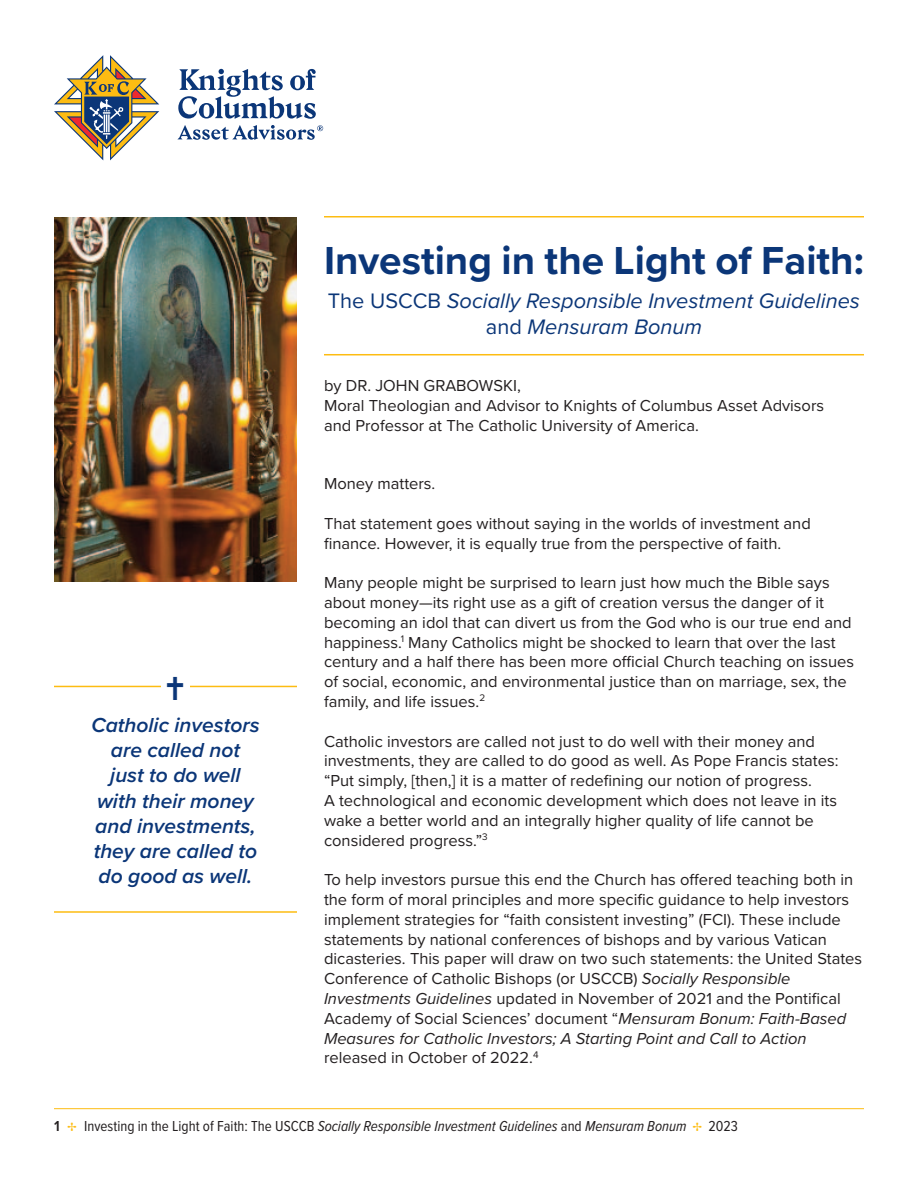
<style>
.page{position:relative;width:918px;height:1188px;background:#fff}
.page>*{position:absolute;margin:0;border:0;box-sizing:border-box;transform-origin:0 0}
.t1{font:700 40.5px "Proxima Nova";color:#0b3678}
.t2{font:36px "Menlo";color:#0b3678}
.t3{font:italic 21.75px "Proxima Nova";color:#0b3678}
.t4{font:italic 600 21px/25.2px "Proxima Nova";color:#0b3678;text-align:center}
.t5{font:16.5px/19.8px "Proxima Nova";color:#231f20}
.t6{font:italic 15px "Proxima Nova Cond";color:#231f20}
.s1{font-style:normal}
.s2{font-style:italic}
.s3{font-family:"Proxima Nova";font-weight:600;font-style:normal}
.s4{font-family:"Menlo";font-style:normal;color:#fdbc12}
</style>
<div class="page">
<hr style="left:54px;top:1108px;width:810px;height:1px;background:#fdbc12">
<svg style="left:54px;top:55px;width:105px;height:105px"></svg>
<svg style="left:177px;top:125px;width:146px;height:15px"></svg>
<svg style="left:178px;top:69px;width:138px;height:50px"></svg>
<hr style="left:324px;top:354px;width:540px;height:1px;background:#fdbc12">
<hr style="left:324px;top:216px;width:540px;height:2px;background:#fdbc12">
<img style="left:54px;top:217px;width:243px;height:364px">
<hr style="left:54px;top:686px;width:243px;height:1px;background:#fdbc12">
<hr style="left:54px;top:911px;width:243px;height:2px;background:#fdbc12">
<div style="left:161px;top:671px;width:29px;height:40px;background:#fff"></div>
<p class="t1" style="left:324px;top:236px;width:541px">Investing in the Light of Faith:</p>
<p class="t3" style="left:328px;top:293px;width:534px"><span class="s1">The USCCB</span> Socially Responsible Investment Guidelines</p>
<p class="t3" style="left:486px;top:319px;width:218px"><span class="s1">and</span> Mensuram Bonum</p>
<p class="t2" style="left:165px;top:667px;width:23px">✝</p>
<p class="t4" style="left:91px;top:714px;width:170px">Catholic investors are called not<br>just to do well with their money and investments, they are called to do good as well.</p>
<p class="t5" style="left:324px;top:377px;width:502px">by DR. JOHN GRABOWSKI,<br>Moral Theologian and Advisor to Knights of Columbus Asset Advisors and Professor at The Catholic University of America.</p>
<p class="t5" style="left:324px;top:475px;width:113px">Money matters.</p>
<p class="t5" style="left:324px;top:515px;width:488px">That statement goes without saying in the worlds of investment and finance. However, it is equally true from the perspective of faith.</p>
<p class="t5" style="left:324px;top:574px;width:532px">Many people might be surprised to learn just how much the Bible says about money—its right use as a gift of creation versus the danger of it becoming an idol that can divert us from the God who is our true end and happiness.<sup>1</sup> Many Catholics might be shocked to learn that over the last century and a half there has been more official Church teaching on issues of social, economic, and environmental justice than on marriage, sex, the family, and life issues.<sup>2</sup></p>
<p class="t5" style="left:324px;top:733px;width:516px">Catholic investors are called not just to do well with their money and investments, they are called to do good as well. As Pope Francis states: “Put simply, [then,] it is a matter of redefining our notion of progress.<br>A technological and economic development which does not leave in its wake a better world and an integrally higher quality of life cannot be considered progress.”<sup>3</sup></p>
<p class="t5" style="left:324px;top:871px;width:540px">To help investors pursue this end the Church has offered teaching both in the form of moral principles and more specific guidance to help investors implement strategies for “faith consistent investing” (FCI). These include statements by national conferences of bishops and by various Vatican dicasteries. This paper will draw on two such statements: the United States Conference of Catholic Bishops (or USCCB) <span class="s2">Socially Responsible Investments Guidelines</span> updated in November of 2021 and the Pontifical Academy of Social Sciences’ document “<span class="s2">Mensuram Bonum: Faith-Based Measures for Catholic Investors; A Starting Point and Call to Action </span>released in October of 2022.<sup>4</sup></p>
<p class="t6" style="left:54px;top:1121px;width:685px"><span class="s3">1</span> <span class="s4">✢</span> <span class="s1">Investing in the Light of Faith: The USCCB</span> Socially Responsible Investment Guidelines <span class="s1">and</span> Mensuram Bonum <span class="s4">✢</span> <span class="s1">2023</span></p>
</div>
